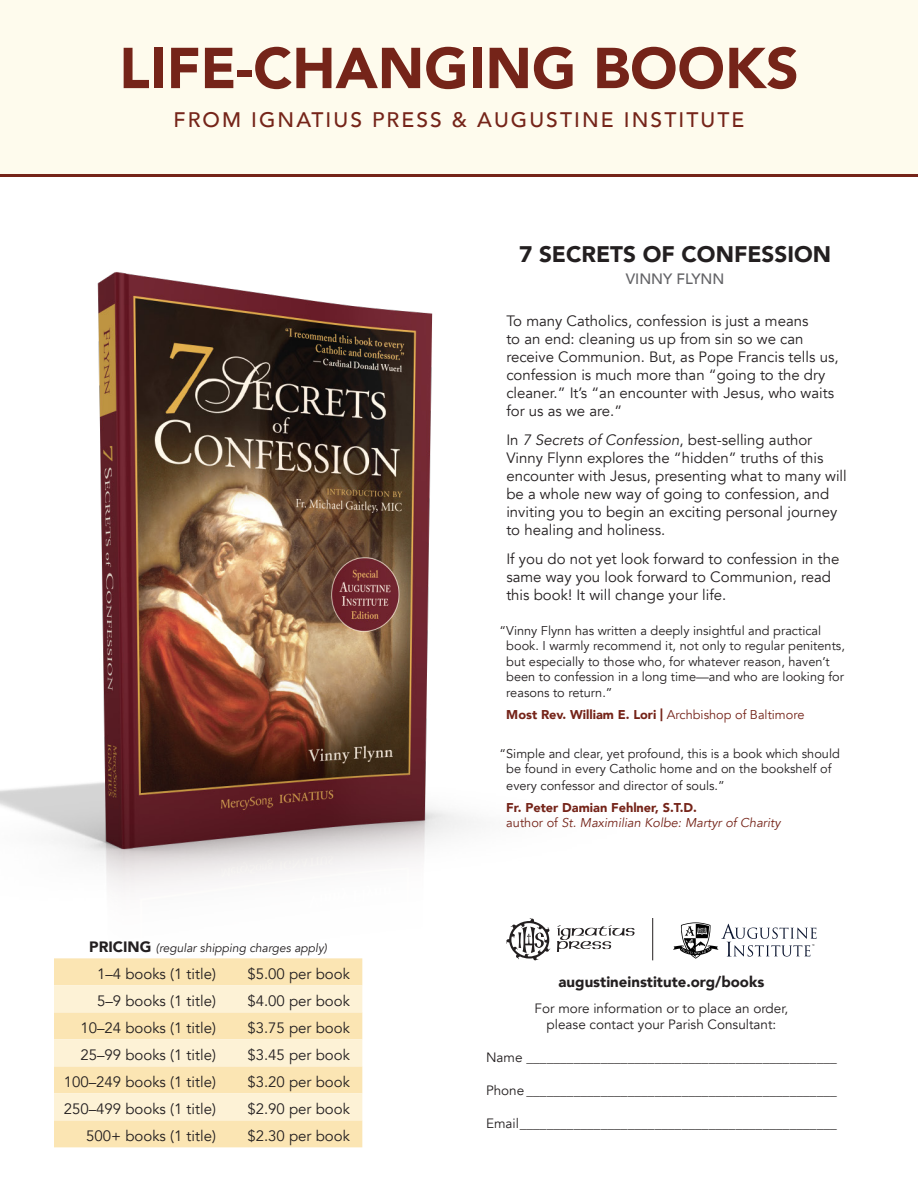
<style>
.page{position:relative;width:918px;height:1188px;background:#fff}
.page>*{position:absolute;margin:0;border:0;box-sizing:border-box;transform-origin:0 0}
.t1{font:900 57px "Avenir";color:#752419}
.t2{font:900 22.5px "Avenir";color:#231f20}
.t3{font:500 21px "Avenir";letter-spacing:.1em;color:#752419}
.t4{font:15px/18px "Avenir";color:#231f20}
.t5{font:900 15px "Avenir";color:#231f20}
.t6{font:500 15px "Avenir";color:#636366}
.t7{font:13.5px/16.2px "Avenir";color:#231f20;text-align:center}
.t8{font:12.75px/15.6px "Avenir";color:#231f20}
.t9{font:italic 12.75px/15.3px "Avenir";color:#752419}
.t10{font:900 12.75px "Avenir";color:#752419}
.t11{font:italic 12px "Avenir";color:#231f20}
.s1{font-weight:900;font-style:normal;font-size:15px}
.s2{font-style:italic}
.s3{font-weight:400}
.s4{font-weight:900;font-style:normal}
.s5{font-style:normal}
</style>
<div class="page">
<img style="left:0;top:272px;width:654px;height:876px">
<div style="left:0;top:0;width:918px;height:176px;background:#fefbed"></div>
<hr style="left:0;top:174px;width:918px;height:3px;background:#752419">
<div style="left:54px;top:958px;width:308px;height:189px;background:#fbe5b3"></div>
<svg style="left:54px;top:985px;width:308px;height:135px;background:#fcecc8"></svg>
<svg style="left:506px;top:918px;width:45px;height:43px"></svg>
<svg style="left:557px;top:925px;width:78px;height:27px"></svg>
<svg style="left:673px;top:922px;width:144px;height:37px"></svg>
<hr style="left:652px;top:918px;width:1px;height:42px;background:#231f20">
<h1 class="t1" style="left:119px;top:19px;width:681px">LIFE-CHANGING BOOKS</h1>
<h3 class="t3" style="left:174px;top:101px;width:572px">FROM IGNATIUS PRESS &amp; AUGUSTINE INSTITUTE</h3>
<p class="t11" style="left:89px;top:941px;width:239px"><span class="s1">PRICING</span> (regular shipping charges apply)</p>
<p class="t4" style="left:97px;top:965px;width:120px">1–4 books (1 title)</p>
<p class="t4" style="left:247px;top:965px;width:104px">$5.00 per book</p>
<p class="t4" style="left:97px;top:992px;width:120px">5–9 books (1 title)</p>
<p class="t4" style="left:247px;top:992px;width:104px">$4.00 per book</p>
<p class="t4" style="left:80px;top:1019px;width:137px">10–24 books (1 title)</p>
<p class="t4" style="left:247px;top:1019px;width:104px">$3.75 per book</p>
<p class="t4" style="left:80px;top:1046px;width:137px">25–99 books (1 title)</p>
<p class="t4" style="left:247px;top:1046px;width:104px">$3.45 per book</p>
<p class="t4" style="left:64px;top:1073px;width:154px">100–249 books (1 title)</p>
<p class="t4" style="left:247px;top:1073px;width:104px">$3.20 per book</p>
<p class="t4" style="left:64px;top:1100px;width:154px">250–499 books (1 title)</p>
<p class="t4" style="left:247px;top:1100px;width:104px">$2.90 per book</p>
<p class="t4" style="left:86px;top:1127px;width:131px">500+ books (1 title)</p>
<p class="t4" style="left:247px;top:1127px;width:104px">$2.30 per book</p>
<h2 class="t2" style="left:519px;top:235px;width:313px">7 SECRETS OF CONFESSION</h2>
<p class="t6" style="left:626px;top:266px;width:100px">VINNY FLYNN</p>
<p class="t4" style="left:506px;top:312px;width:334px">To many Catholics, confession is just a means<br>to an end: cleaning us up from sin so we can receive Communion. But, as Pope Francis tells us, confession is much more than “going to the dry cleaner.” It’s “an encounter with Jesus, who waits for us as we are.”</p>
<p class="t4" style="left:506px;top:431px;width:342px">In <span class="s2">7 Secrets of Confession</span>, best-selling author Vinny Flynn explores the “hidden” truths of this encounter with Jesus, presenting what to many will be a whole new way of going to confession, and inviting you to begin an exciting personal journey to healing and holiness.</p>
<p class="t4" style="left:506px;top:550px;width:335px">If you do not yet look forward to confession in the same way you look forward to Communion, read this book! It will change your life.</p>
<p class="t8" style="left:506px;top:623px;width:340px;text-indent:-7px">“Vinny Flynn has written a deeply insightful and practical book. I warmly recommend it, not only to regular penitents, but especially to those who, for whatever reason, haven’t been to confession in a long time—and who are looking for reasons to return.”</p>
<p class="t10" style="left:506px;top:704px;width:300px">Most Rev. William E. Lori | <span class="s3">Archbishop of Baltimore</span></p>
<p class="t8" style="left:506px;top:746px;width:335px;text-indent:-7px">“Simple and clear, yet profound, this is a book which should be found in every Catholic home and on the bookshelf of every confessor and director of souls.”</p>
<p class="t9" style="left:506px;top:800px;width:276px"><span class="s4">Fr. Peter Damian Fehlner, S.T.D.<br></span><span class="s5">author of</span> St. Maximilian Kolbe: Martyr of Charity</p>
<p class="t5" style="left:559px;top:969px;width:207px">augustineinstitute.org/books</p>
<p class="t7" style="left:535px;top:1000px;width:255px">For more information or to place an order, please contact your Parish Consultant:</p>
<p class="t7" style="left:486px;top:1049px;width:352px">Name ______________________________________________</p>
<p class="t7" style="left:486px;top:1082px;width:352px">Phone ______________________________________________</p>
<p class="t7" style="left:486px;top:1115px;width:352px">Email_______________________________________________</p>
</div>
